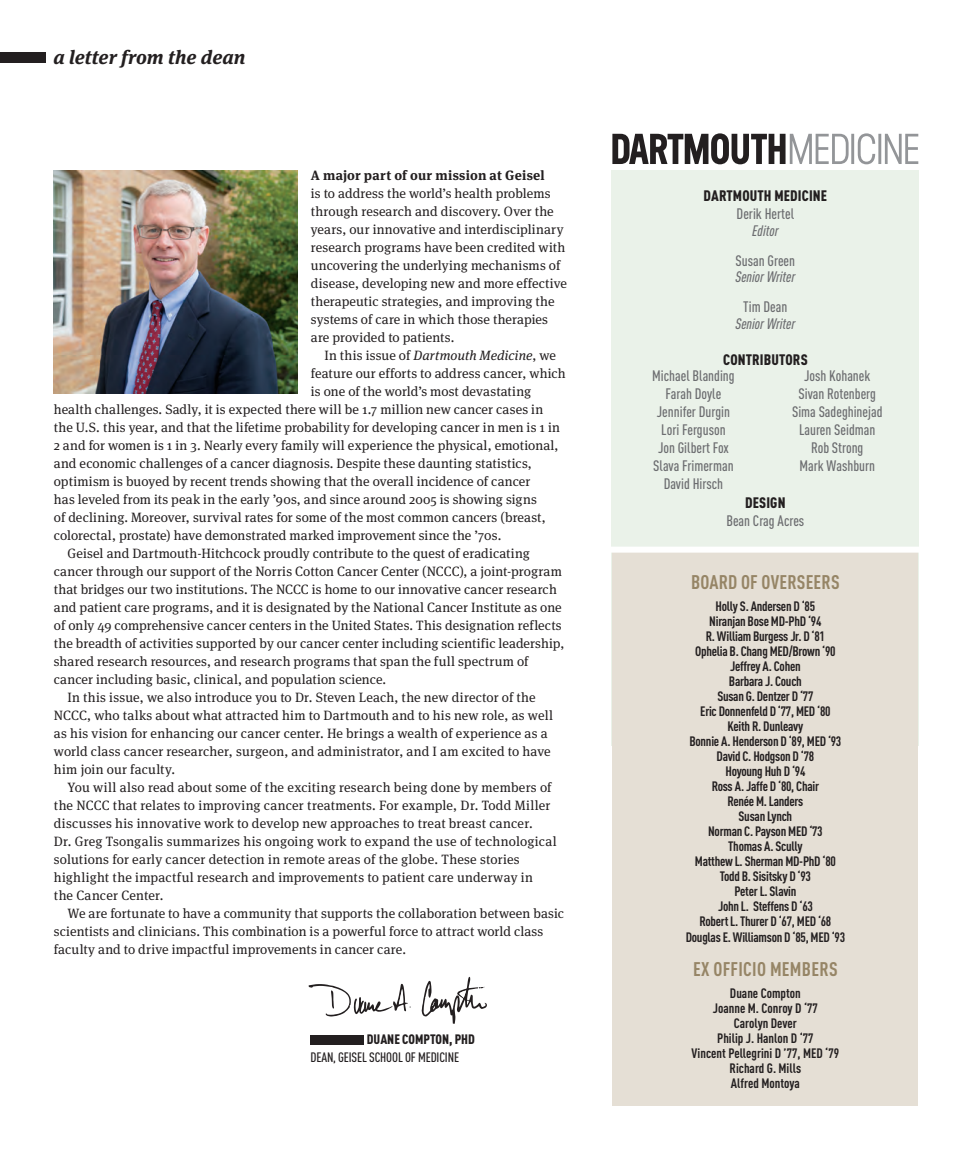
<style>
.page{position:relative;width:972px;height:1175px;background:#fff}
.page>*{position:absolute;margin:0;border:0;box-sizing:border-box;transform-origin:0 0}
.t1{font:700 condensed 19.5px "DINOT";letter-spacing:.01em;color:#968566}
.t2{font:italic 700 19.5px "Meta Serif";color:#231f20}
.t3{font:500 condensed 15px/18px "DINOT";color:#6c6d70;text-align:center}
.t4{font:900 condensed 15px "DINOT";letter-spacing:.01em;color:#231f20}
.t5{font:italic 500 condensed 15px "DINOT";color:#6c6d70}
.t6{font:13.5px/18px "Meta Serif";letter-spacing:.01em;color:#231f20}
.t7{font:700 condensed 13.5px/15px "DINOT";letter-spacing:-.02em;color:#231f20;text-align:center}
.t8{font:700 condensed 13.5px/15px "DINOT";color:#231f20;text-align:center}
.t9{font:italic 13.5px "Meta Serif";letter-spacing:.005em;color:#231f20}
.t10{font:700 13.5px "Meta Serif";letter-spacing:.015em;color:#231f20}
.t11{font:500 condensed 13.5px "DINOT";letter-spacing:-.01em;color:#231f20}
.t12{font:900 condensed 13.5px "DINOT";color:#231f20}
.s1{font-style:normal}
</style>
<div class="page">
<div style="left:612px;top:170px;width:307px;height:576px;background:#eaf2e9"></div>
<div style="left:0;top:52px;width:46px;height:10px;background:#231f20"></div>
<div style="left:612px;top:549px;width:306px;height:556px;background:#e5dfd5"></div>
<div style="left:310px;top:1035px;width:54px;height:9px;background:#231f20"></div>
<img style="left:53px;top:170px;width:244px;height:223px">
<svg style="left:309px;top:976px;width:178px;height:48px"></svg>
<svg style="left:612px;top:133px;width:306px;height:31px"></svg>
<div style="left:590px;top:546px;width:350px;height:6px;background:#fff"></div>
<h1 class="t2" style="left:53px;top:40px;width:193px">a letter from the dean</h1>
<p class="t10" style="left:311px;top:164px;width:236px">A major part of our mission at Geisel</p>
<p class="t6" style="left:311px;top:183px;width:258px">is to address the world’s health problems through research and discovery. Over the years, our innovative and interdisciplinary research programs have been credited with uncovering the underlying mechanisms of disease, developing new and more effective therapeutic strategies, and improving the systems of care in which those therapies are provided to patients.</p>
<p class="t9" style="left:324px;top:344px;width:233px"><span class="s1">In this issue of</span> Dartmouth Medicine<span class="s1">, we</span></p>
<p class="t6" style="left:311px;top:363px;width:257px">feature our efforts to address cancer, which</p>
<p class="t6" style="left:311px;top:381px;width:222px">is one of the world’s most devastating</p>
<p class="t6" style="left:54px;top:399px;width:491px">health challenges. Sadly, it is expected there will be 1.7 million new cancer cases in</p>
<p class="t6" style="left:54px;top:417px;width:508px">the U.S. this year, and that the lifetime probability for developing cancer in men is 1 in</p>
<p class="t6" style="left:54px;top:435px;width:506px">2 and for women is 1 in 3. Nearly every family will experience the physical, emotional,</p>
<p class="t6" style="left:54px;top:453px;width:480px">and economic challenges of a cancer diagnosis. Despite these daunting statistics,</p>
<p class="t6" style="left:54px;top:471px;width:478px">optimism is buoyed by recent trends showing that the overall incidence of cancer</p>
<p class="t6" style="left:54px;top:489px;width:485px">has leveled from its peak in the early ’90s, and since around 2005 is showing signs</p>
<p class="t6" style="left:54px;top:507px;width:493px">of declining. Moreover, survival rates for some of the most common cancers (breast,</p>
<p class="t6" style="left:54px;top:525px;width:449px">colorectal, prostate) have demonstrated marked improvement since the ’70s.</p>
<p class="t6" style="left:67px;top:543px;width:464px">Geisel and Dartmouth-Hitchcock proudly contribute to the quest of eradicating</p>
<p class="t6" style="left:54px;top:561px;width:510px">cancer through our support of the Norris Cotton Cancer Center (NCCC), a joint-program</p>
<p class="t6" style="left:54px;top:579px;width:505px">that bridges our two institutions. The NCCC is home to our innovative cancer research</p>
<p class="t6" style="left:54px;top:597px;width:509px">and patient care programs, and it is designated by the National Cancer Institute as one</p>
<p class="t6" style="left:54px;top:615px;width:509px">of only 49 comprehensive cancer centers in the United States. This designation reflects</p>
<p class="t6" style="left:54px;top:633px;width:512px">the breadth of activities supported by our cancer center including scientific leadership,</p>
<p class="t6" style="left:54px;top:651px;width:476px">shared research resources, and research programs that span the full spectrum of</p>
<p class="t6" style="left:54px;top:669px;width:334px">cancer including basic, clinical, and population science.</p>
<p class="t6" style="left:67px;top:687px;width:470px">In this issue, we also introduce you to Dr. Steven Leach, the new director of the</p>
<p class="t6" style="left:54px;top:705px;width:501px">NCCC, who talks about what attracted him to Dartmouth and to his new role, as well</p>
<p class="t6" style="left:54px;top:723px;width:495px">as his vision for enhancing our cancer center. He brings a wealth of experience as a</p>
<p class="t6" style="left:54px;top:741px;width:498px">world class cancer researcher, surgeon, and administrator, and I am excited to have</p>
<p class="t6" style="left:54px;top:759px;width:123px">him join our faculty.</p>
<p class="t6" style="left:67px;top:777px;width:486px">You will also read about some of the exciting research being done by members of</p>
<p class="t6" style="left:54px;top:795px;width:498px">the NCCC that relates to improving cancer treatments. For example, Dr. Todd Miller</p>
<p class="t6" style="left:54px;top:813px;width:480px">discusses his innovative work to develop new approaches to treat breast cancer.</p>
<p class="t6" style="left:54px;top:831px;width:504px">Dr. Greg Tsongalis summarizes his ongoing work to expand the use of technological</p>
<p class="t6" style="left:54px;top:849px;width:467px">solutions for early cancer detection in remote areas of the globe. These stories</p>
<p class="t6" style="left:54px;top:867px;width:481px">highlight the impactful research and improvements to patient care underway in</p>
<p class="t6" style="left:54px;top:885px;width:111px">the Cancer Center.</p>
<p class="t6" style="left:67px;top:903px;width:498px">We are fortunate to have a community that supports the collaboration between basic</p>
<p class="t6" style="left:54px;top:921px;width:491px">scientists and clinicians. This combination is a powerful force to attract world class</p>
<p class="t6" style="left:54px;top:939px;width:354px">faculty and to drive impactful improvements in cancer care.</p>
<p class="t12" style="left:367px;top:1031px;width:110px">DUANE COMPTON, PHD</p>
<p class="t11" style="left:311px;top:1049px;width:150px">DEAN, GEISEL SCHOOL OF MEDICINE</p>
<p class="t4" style="left:704px;top:187px;width:125px">DARTMOUTH MEDICINE</p>
<p class="t3" style="left:737px;top:205px;width:59px">Derik Hertel</p>
<p class="t5" style="left:752px;top:222px;width:28px">Editor</p>
<p class="t3" style="left:736px;top:251px;width:61px">Susan Green</p>
<p class="t5" style="left:735px;top:268px;width:61px">Senior Writer</p>
<p class="t3" style="left:743px;top:298px;width:46px">Tim Dean</p>
<p class="t5" style="left:735px;top:315px;width:61px">Senior Writer</p>
<p class="t4" style="left:723px;top:350px;width:86px">CONTRIBUTORS</p>
<p class="t3" style="left:652px;top:366px;width:84px">Michael Blanding<br>Farah Doyle<br>Jennifer Durgin<br>Lori Ferguson<br>Jon Gilbert Fox<br>Slava Frimerman<br>David Hirsch</p>
<p class="t3" style="left:792px;top:366px;width:92px">Josh Kohanek<br>Sivan Rotenberg<br>Sima Sadeghinejad<br>Lauren Seidman<br>Rob Strong<br>Mark Washburn</p>
<p class="t4" style="left:745px;top:493px;width:42px">DESIGN</p>
<p class="t3" style="left:726px;top:511px;width:79px">Bean Crag Acres</p>
<h1 class="t1" style="left:691px;top:570px;width:150px">BOARD OF OVERSEERS</h1>
<p class="t7" style="left:689px;top:598px;width:153px">Holly S. Andersen D ‘85<br>Niranjan Bose MD-PhD ‘94<br>R. William Burgess Jr. D ‘81<br>Ophelia B. Chang MED/Brown ‘90<br>Jeffrey A. Cohen<br>Barbara J. Couch<br>Susan G. Dentzer D ‘77<br>Eric Donnenfeld D ‘77, MED ‘80<br>Keith R. Dunleavy<br>Bonnie A. Henderson D ‘89, MED ‘93<br>David C. Hodgson D ‘78<br>Hoyoung Huh D ‘94<br>Ross A. Jaffe D ‘80, Chair<br>Renée M. Landers<br>Susan Lynch<br>Norman C. Payson MED ‘73<br>Thomas A. Scully<br>Matthew L. Sherman MD-PhD ‘80<br>Todd B. Sisitsky D ‘93<br>Peter L. Slavin<br>John L. Steffens D ‘63<br>Robert L. Thurer D ‘67, MED ‘68</p>
<p class="t7" style="left:686px;top:929px;width:161px">Douglas E. Williamson D ‘85, MED ‘93</p>
<h1 class="t1" style="left:693px;top:957px;width:146px">EX OFFICIO MEMBERS</h1>
<p class="t8" style="left:692px;top:985px;width:149px">Duane Compton<br>Joanne M. Conroy D ‘77<br>Carolyn Dever<br>Philip J. Hanlon D ‘77<br>Vincent Pellegrini D ’77, MED ‘79<br>Richard G. Mills<br>Alfred Montoya</p>
</div>
